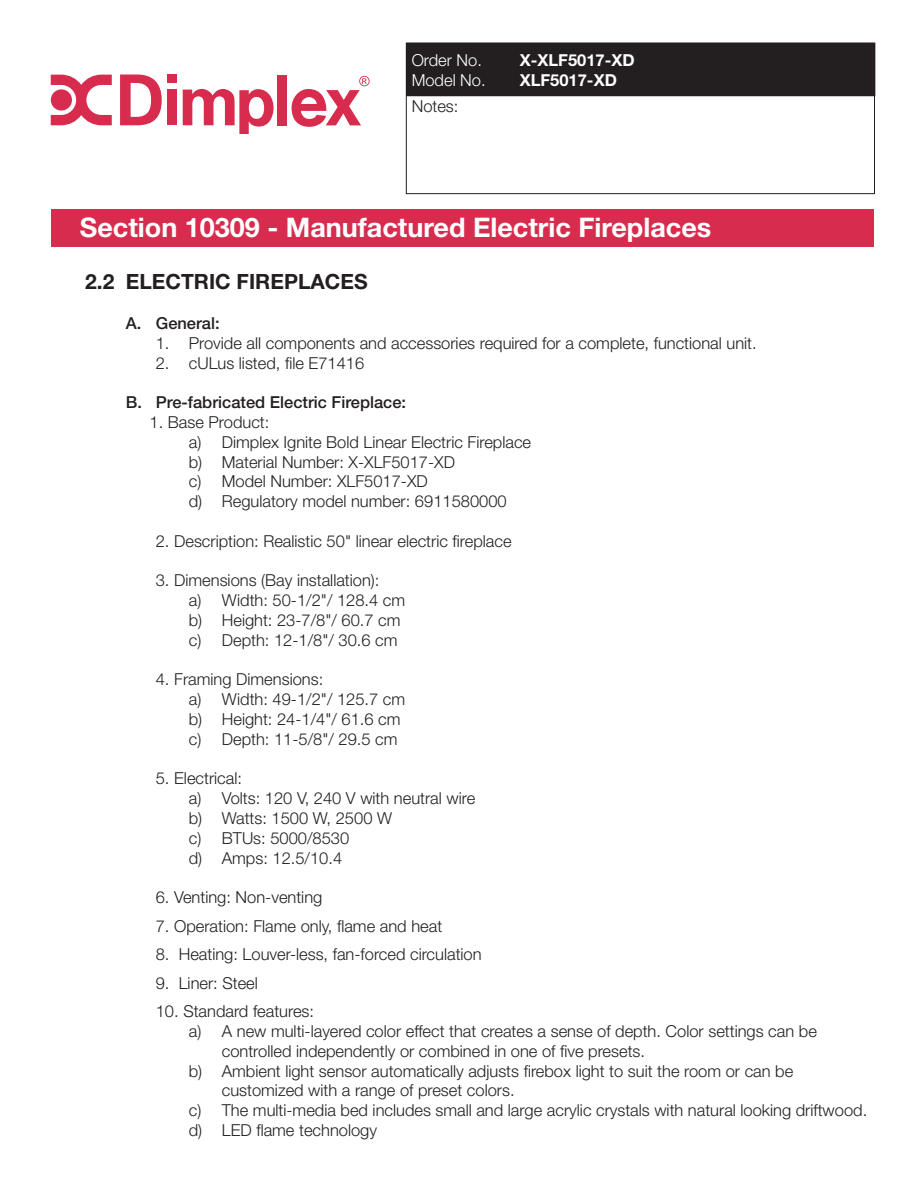
<style>
.page{position:relative;width:918px;height:1188px;background:#fff}
.page>*{position:absolute;margin:0;border:0;box-sizing:border-box;transform-origin:0 0}
.t1{font:700 27px "Helvetica Neue LT Std";color:#fff}
.t2{font:700 21px "Helvetica Neue LT Std";color:#231f20}
.t3{font:300 16.5px/19.8px "Helvetica Neue LT Std";color:#231f20}
.t4{font:500 16.5px "Helvetica Neue LT Std";color:#231f20}
.t5{font:700 16.5px "Helvetica Neue LT Std";color:#fff}
.t6{font:300 16.5px "Helvetica Neue LT Std";color:#fff}
</style>
<div class="page">
<div style="left:51px;top:210px;width:823px;height:37px;background:#d82c4e"></div>
<div style="left:407px;top:43px;width:468px;height:53px;background:#231f20"></div>
<svg style="left:51px;top:75px;width:61px;height:50px"></svg>
<svg style="left:120px;top:75px;width:42px;height:50px"></svg>
<div style="left:167px;top:75px;width:10px;height:8px;background:#d82c4e"></div>
<div style="left:167px;top:90px;width:10px;height:35px;background:#d82c4e"></div>
<div style="left:278px;top:75px;width:9px;height:50px;background:#d82c4e"></div>
<svg style="left:183px;top:89px;width:91px;height:45px"></svg>
<svg style="left:292px;top:76px;width:78px;height:51px"></svg>
<p class="t6" style="left:412px;top:50px;width:72px">Order No.</p>
<p class="t5" style="left:520px;top:50px;width:116px">X-XLF5017-XD</p>
<p class="t6" style="left:412px;top:70px;width:75px">Model No.</p>
<p class="t5" style="left:520px;top:69px;width:99px">XLF5017-XD</p>
<p class="t3" style="left:412px;top:96px;width:48px">Notes:</p>
<p class="t1" style="left:80px;top:211px;width:633px">Section 10309 - Manufactured Electric Fireplaces</p>
<p class="t2" style="left:85px;top:269px;width:284px">2.2 ELECTRIC FIREPLACES</p>
<p class="t4" style="left:126px;top:313px;width:95px">A. General:</p>
<p class="t3" style="left:156px;top:333px;width:602px">1. Provide all components and accessories required for a complete, functional unit.</p>
<p class="t3" style="left:156px;top:352px;width:210px">2. cULus listed, file E71416</p>
<p class="t4" style="left:126px;top:392px;width:282px">B. Pre-fabricated Electric Fireplace:</p>
<p class="t3" style="left:150px;top:412px;width:121px">1. Base Product:</p>
<p class="t3" style="left:189px;top:432px;width:344px">a) Dimplex Ignite Bold Linear Electric Fireplace</p>
<p class="t3" style="left:189px;top:451px;width:268px">b) Material Number: X-XLF5017-XD</p>
<p class="t3" style="left:189px;top:471px;width:240px">c) Model Number: XLF5017-XD</p>
<p class="t3" style="left:189px;top:491px;width:319px">d) Regulatory model number: 6911580000</p>
<p class="t3" style="left:156px;top:531px;width:357px">2. Description: Realistic 50" linear electric fireplace</p>
<p class="t3" style="left:156px;top:570px;width:225px">3. Dimensions (Bay installation):</p>
<p class="t3" style="left:189px;top:590px;width:218px">a) Width: 50-1/2"/ 128.4 cm</p>
<p class="t3" style="left:189px;top:610px;width:213px">b) Height: 23-7/8"/ 60.7 cm</p>
<p class="t3" style="left:189px;top:630px;width:210px">c) Depth: 12-1/8"/ 30.6 cm</p>
<p class="t3" style="left:156px;top:669px;width:169px">4. Framing Dimensions:</p>
<p class="t3" style="left:189px;top:689px;width:218px">a) Width: 49-1/2"/ 125.7 cm</p>
<p class="t3" style="left:189px;top:709px;width:213px">b) Height: 24-1/4"/ 61.6 cm</p>
<p class="t3" style="left:189px;top:729px;width:210px">c) Depth: 11-5/8"/ 29.5 cm</p>
<p class="t3" style="left:156px;top:768px;width:88px">5. Electrical:</p>
<p class="t3" style="left:189px;top:788px;width:288px">a) Volts: 120 V, 240 V with neutral wire</p>
<p class="t3" style="left:189px;top:808px;width:205px">b) Watts: 1500 W, 2500 W</p>
<p class="t3" style="left:189px;top:828px;width:162px">c) BTUs: 5000/8530</p>
<p class="t3" style="left:189px;top:847px;width:155px">d) Amps: 12.5/10.4</p>
<p class="t3" style="left:156px;top:887px;width:168px">6. Venting: Non-venting</p>
<p class="t3" style="left:156px;top:916px;width:288px">7. Operation: Flame only, flame and heat</p>
<p class="t3" style="left:156px;top:944px;width:327px">8. Heating: Louver-less, fan-forced circulation</p>
<p class="t3" style="left:156px;top:973px;width:104px">9. Liner: Steel</p>
<p class="t3" style="left:156px;top:1001px;width:160px">10. Standard features:</p>
<p class="t3" style="left:222px;top:1021px;width:597px;text-indent:-33px">a) A new multi-layered color effect that creates a sense of depth. Color settings can be controlled independently or combined in one of five presets.</p>
<p class="t3" style="left:222px;top:1060px;width:573px;text-indent:-33px">b) Ambient light sensor automatically adjusts firebox light to suit the room or can be customized with a range of preset colors.</p>
<p class="t3" style="left:189px;top:1100px;width:680px">c) The multi-media bed includes small and large acrylic crystals with natural looking driftwood.</p>
<p class="t3" style="left:189px;top:1120px;width:190px">d) LED flame technology</p>
</div>
